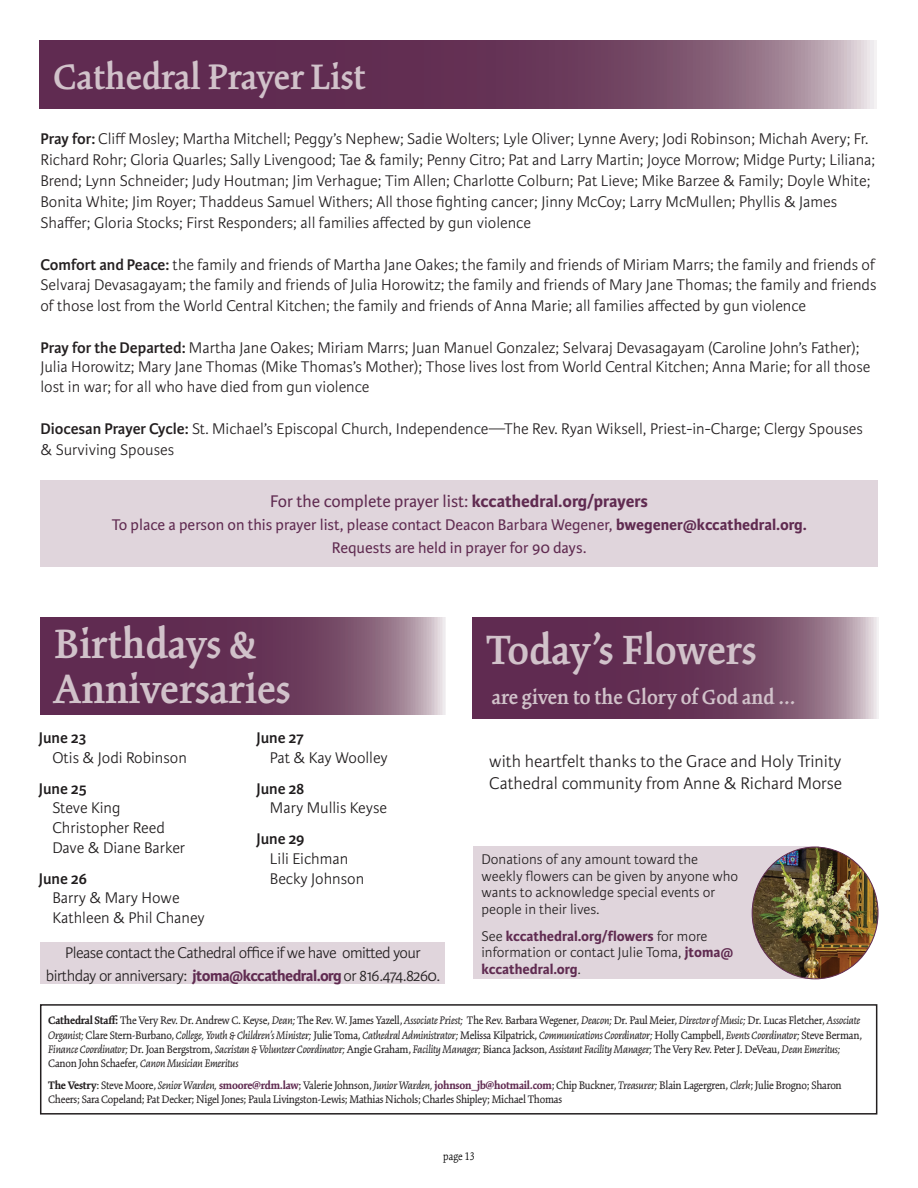
<style>
.page{position:relative;width:918px;height:1188px;background:#fff}
.page>*{position:absolute;margin:0;border:0;box-sizing:border-box;transform-origin:0 0}
.t1{font:600 45px/45px "Kinesis Pro 3";color:#d1c2ca}
.t2{font:600 39px "Kinesis Pro 3";color:#d1c2ca}
.t3{font:600 22.5px "Kinesis Pro 3";color:#d1c2ca}
.t4{font:300 18px/21.6px "Karmina Sans";color:#231f20}
.t5{font:18px "Karmina Sans";color:#602b51}
.t6{font:300 16.5px/21px "Karmina Sans";color:#231f20}
.t7{font:300 16.5px/19.8px "Karmina Sans";color:#1f1c1d}
.t8{font:16.5px/23.1px "Karmina Sans";color:#602b51;text-align:center}
.t9{font:300 16.5px/22.5px "Karmina Sans";letter-spacing:-.03em;color:#231f20;text-align:center}
.t10{font:600 16.5px "Karmina Sans";letter-spacing:-.005em;color:#1f1c1d}
.t11{font:300 15px/16.5px "Karmina Sans";color:#231f20}
.t12{font:700 15px/16.5px "Karmina Sans";color:#602b51}
.t13{font:italic 12px/14.4px "Kinesis Pro 3";letter-spacing:-.02em;color:#231f20}
.t14{font:12px/14.4px "Kinesis Pro 3";letter-spacing:-.02em;color:#231f20}
.t15{font:300 12px "Kinesis Pro 3";color:#000}
.s1{font-weight:600}
.s2{font-weight:700}
.s3{font-weight:300;color:#231f20}
.s4{font-weight:700;color:#602b51}
.s5{font-weight:700;font-style:normal}
.s6{font-style:normal}
.s7{font-style:italic}
</style>
<div class="page">
<div style="left:40px;top:480px;width:838px;height:86px;background:#e0d5dc"></div>
<svg style="left:40px;top:41px;width:836px;height:68px;background:#744766"></svg>
<svg style="left:40px;top:618px;width:406px;height:96px;background:#744766"></svg>
<div style="left:40px;top:942px;width:406px;height:42px;background:#e0d5dc"></div>
<div style="left:40px;top:1004px;width:837px;height:111px;border:2px solid #231f20"></div>
<div style="left:473px;top:847px;width:345px;height:132px;background:#e0d5dc"></div>
<img style="left:752px;top:847px;width:126px;height:132px">
<svg style="left:472px;top:618px;width:406px;height:100px;background:#744665"></svg>
<h2 class="t2" style="left:53px;top:54px;width:314px">Cathedral Prayer List</h2>
<p class="t6" style="left:40px;top:128px;width:837px"><span class="s1">Pray for:</span> Cliff Mosley; Martha Mitchell; Peggy’s Nephew; Sadie Wolters; Lyle Oliver; Lynne Avery; Jodi Robinson; Michah Avery; Fr.<br>Richard Rohr; Gloria Quarles; Sally Livengood; Tae &amp; family; Penny Citro; Pat and Larry Martin; Joyce Morrow; Midge Purty; Liliana; Brend; Lynn Schneider; Judy Houtman; Jim Verhague; Tim Allen; Charlotte Colburn; Pat Lieve; Mike Barzee &amp; Family; Doyle White; Bonita White; Jim Royer; Thaddeus Samuel Withers; All those fighting cancer; Jinny McCoy; Larry McMullen; Phyllis &amp; James Shaffer; Gloria Stocks; First Responders; all families affected by gun violence</p>
<p class="t6" style="left:40px;top:255px;width:838px;line-height:20.4px;text-align:justify"><span class="s1">Comfort and Peace:</span> the family and friends of Martha Jane Oakes; the family and friends of Miriam Marrs; the family and friends of Selvaraj Devasagayam; the family and friends of Julia Horowitz; the family and friends of Mary Jane Thomas; the family and friends of those lost from the World Central Kitchen; the family and friends of Anna Marie; all families affected by gun violence</p>
<p class="t6" style="left:40px;top:338px;width:832px;line-height:19.8px"><span class="s1">Pray for the Departed:</span> Martha Jane Oakes; Miriam Marrs; Juan Manuel Gonzalez; Selvaraj Devasagayam (Caroline John’s Father);<br>Julia Horowitz; Mary Jane Thomas (Mike Thomas’s Mother); Those lives lost from World Central Kitchen; Anna Marie; for all those lost in war; for all who have died from gun violence</p>
<p class="t6" style="left:40px;top:419px;width:824px"><span class="s1">Diocesan Prayer Cycle:</span> St. Michael’s Episcopal Church, Independence—The Rev. Ryan Wiksell, Priest-in-Charge; Clergy Spouses &amp; Surviving Spouses</p>
<p class="t5" style="left:270px;top:491px;width:379px">For the complete prayer list: <span class="s2">kccathedral.org/prayers</span></p>
<p class="t8" style="left:112px;top:513px;width:696px">To place a person on this prayer list, please contact Deacon Barbara Wegener, <span class="s2">bwegener@kccathedral.org.<br></span>Requests are held in prayer for 90 days.</p>
<h1 class="t1" style="left:54px;top:621px;width:238px">Birthdays &amp;<br>Anniversaries</h1>
<h1 class="t1" style="left:486px;top:627px;width:272px">Today’s Flowers</h1>
<h3 class="t3" style="left:492px;top:683px;width:305px">are given to the Glory of God and ...</h3>
<p class="t10" style="left:39px;top:729px;width:49px">June 23</p>
<p class="t7" style="left:52px;top:748px;width:136px">Otis &amp; Jodi Robinson</p>
<p class="t10" style="left:39px;top:779px;width:49px">June 25</p>
<p class="t7" style="left:52px;top:799px;width:134px">Steve King<br>Christopher Reed<br>Dave &amp; Diane Barker</p>
<p class="t10" style="left:39px;top:869px;width:50px">June 26</p>
<p class="t7" style="left:52px;top:889px;width:154px">Barry &amp; Mary Howe<br>Kathleen &amp; Phil Chaney</p>
<p class="t10" style="left:256px;top:729px;width:49px">June 27</p>
<p class="t7" style="left:270px;top:748px;width:119px">Pat &amp; Kay Woolley</p>
<p class="t10" style="left:256px;top:779px;width:49px">June 28</p>
<p class="t7" style="left:270px;top:799px;width:119px">Mary Mullis Keyse</p>
<p class="t10" style="left:256px;top:829px;width:50px">June 29</p>
<p class="t7" style="left:270px;top:849px;width:96px">Lili Eichman<br>Becky Johnson</p>
<p class="t4" style="left:489px;top:751px;width:354px">with heartfelt thanks to the Grace and Holy Trinity<br>Cathedral community from Anne &amp; Richard Morse</p>
<p class="t11" style="left:481px;top:851px;width:258px">Donations of any amount toward the weekly flowers can be given by anyone who wants to acknowledge special events or people in their lives.</p>
<p class="t12" style="left:481px;top:928px;width:253px"><span class="s3">See</span> kccathedral.org/flowers <span class="s3">for more information or contact Julie Toma,</span> jtoma@ kccathedral.org<span class="s3">.</span></p>
<p class="t9" style="left:46px;top:942px;width:396px">Please contact the Cathedral office if we have omitted your birthday or anniversary: <span class="s4">jtoma@kccathedral.org</span> or 816.474.8260.</p>
<p class="t13" style="left:48px;top:1013px;width:816px"><span class="s5">Cathedral Staff:</span> <span class="s6">The Very Rev. Dr. Andrew C. Keyse,</span> Dean; <span class="s6">The Rev. W. James Yazell,</span> Associate Priest; <span class="s6">The Rev. Barbara Wegener,</span> Deacon; <span class="s6">Dr. Paul Meier,</span> Director of Music; <span class="s6">Dr. Lucas Fletcher,</span> Associate Organist; <span class="s6">Clare Stern-Burbano,</span> College, Youth &amp; Children’s Minister; <span class="s6">Julie Toma,</span> Cathedral Administrator; <span class="s6">Melissa Kilpatrick,</span> Communications Coordinator; <span class="s6">Holly Campbell,</span> Events Coordinator; <span class="s6">Steve Berman, </span>Finance Coordinator; <span class="s6">Dr. Joan Bergstrom,</span> Sacristan &amp; Volunteer Coordinator; <span class="s6">Angie Graham,</span> Facility Manager; <span class="s6">Bianca Jackson,</span> Assistant Facility Manager; <span class="s6">The Very Rev. Peter J. DeVeau,</span> Dean Emeritus; <span class="s6">Canon John Schaefer,</span> Canon Musician Emeritus</p>
<p class="t14" style="left:48px;top:1078px;width:795px"><span class="s2">The Vestry</span>: Steve Moore, <span class="s7">Senior Warden,</span> <span class="s4">smoore@rdm.law</span>; Valerie Johnson, <span class="s7">Junior Warden,</span> <span class="s4">johnson_jb@hotmail.com</span>; Chip Buckner, <span class="s7">Treasurer;</span> Blain Lagergren, <span class="s7">Clerk</span>;Julie Brogno; Sharon<br>Cheers; Sara Copeland; Pat Decker; Nigel Jones; Paula Livingston-Lewis; Mathias Nichols; Charles Shipley; Michael Thomas</p>
<p class="t15" style="left:443px;top:1149px;width:33px">page 13</p>
</div>
